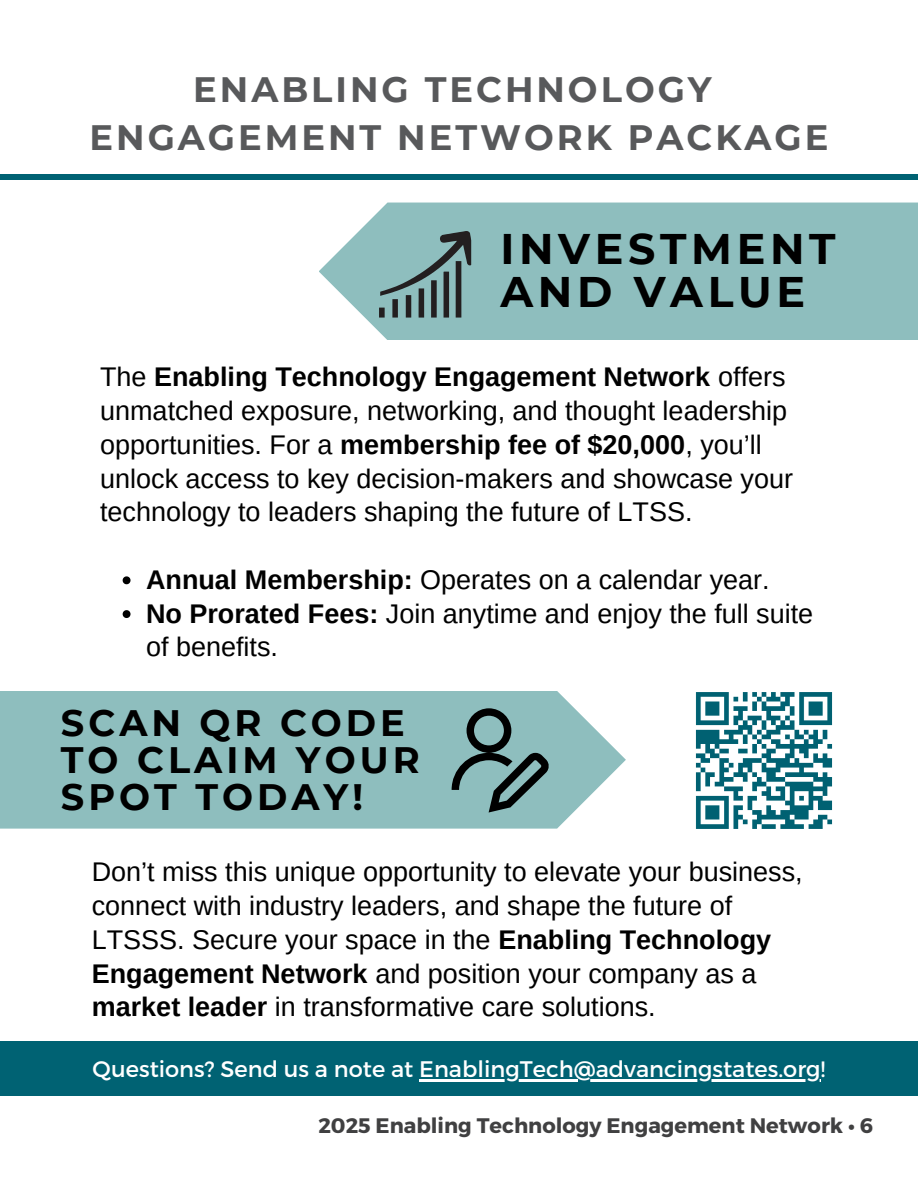
<style>
.page{position:relative;width:918px;height:1188px;background:#fff}
.page>*{position:absolute;margin:0;border:0;box-sizing:border-box;transform-origin:0 0}
.t1{font:700 42.75px/43.8px "Montserrat";letter-spacing:.11em;color:#000}
.t2{font:700 36.75px/37.2px "Montserrat";letter-spacing:.11em;color:#000}
.t3{font:700 35.25px/48.3px "Montserrat";letter-spacing:.085em;color:#58595b;text-align:center}
.t4{font:27px/33.8px "Arimo";color:#000}
.t5{font:22.5px "Montserrat";color:#fff}
.t6{font:700 21px "Montserrat";color:#404041}
.s1{font-weight:700}
</style>
<div class="page">
<div style="left:0;top:175px;width:918px;height:5px;background:#006273"></div>
<div style="left:0;top:1042px;width:918px;height:54px;background:#006273"></div>
<div style="left:0;top:691px;width:626px;height:138px;background:#8ebebe"></div>
<div style="left:319px;top:203px;width:599px;height:137px;background:#8ebebe"></div>
<svg style="left:380px;top:231px;width:91px;height:87px;background:#719394"></svg>
<div style="left:392px;top:299px;width:6px;height:19px;background:#231f20"></div>
<div style="left:379px;top:308px;width:6px;height:10px;background:#231f20"></div>
<svg style="left:452px;top:708px;width:97px;height:105px;background:#6a8e8e"></svg>
<img style="left:695px;top:692px;width:138px;height:137px">
<svg style="left:123px;top:576px;width:8px;height:8px"></svg>
<svg style="left:123px;top:610px;width:8px;height:8px"></svg>
<hr style="left:419px;top:1079px;width:402px;height:3px;background:#fff">
<p class="t3" style="left:90px;top:65px;width:740px">ENABLING TECHNOLOGY<br>ENGAGEMENT NETWORK PACKAGE</p>
<p class="t1" style="left:500px;top:226px;width:337px">INVESTMENT<br>AND VALUE</p>
<p class="t4" style="left:100px;top:360px;width:695px">The <span class="s1">Enabling Technology Engagement Network</span> offers unmatched exposure, networking, and thought leadership opportunities. For a <span class="s1">membership fee of $20,000</span>, you’ll unlock access to key decision-makers and showcase your technology to leaders shaping the future of LTSS.</p>
<h1 class="t4" style="left:146px;top:563px;width:625px"><span class="s1">Annual Membership:</span> Operates on a calendar year.</h1>
<h3 class="t4" style="left:146px;top:596px;width:669px"><span class="s1">No Prorated Fees:</span> Join anytime and enjoy the full suite of benefits.</h3>
<p class="t2" style="left:61px;top:704px;width:360px">SCAN QR CODE<br>TO CLAIM YOUR<br>SPOT TODAY!</p>
<h3 class="t4" style="left:92px;top:855px;width:712px">Don’t miss this unique opportunity to elevate your business, connect with industry leaders, and shape the future of LTSSS. Secure your space in the <span class="s1">Enabling Technology Engagement Network</span> and position your company as a <span class="s1">market leader</span> in transformative care solutions.</h3>
<p class="t5" style="left:93px;top:1054px;width:734px">Questions? Send us a note at EnablingTech@advancingstates.org!</p>
<h2 class="t6" style="left:318px;top:1112px;width:556px">2025 Enabling Technology Engagement Network • 6</h2>
</div>
